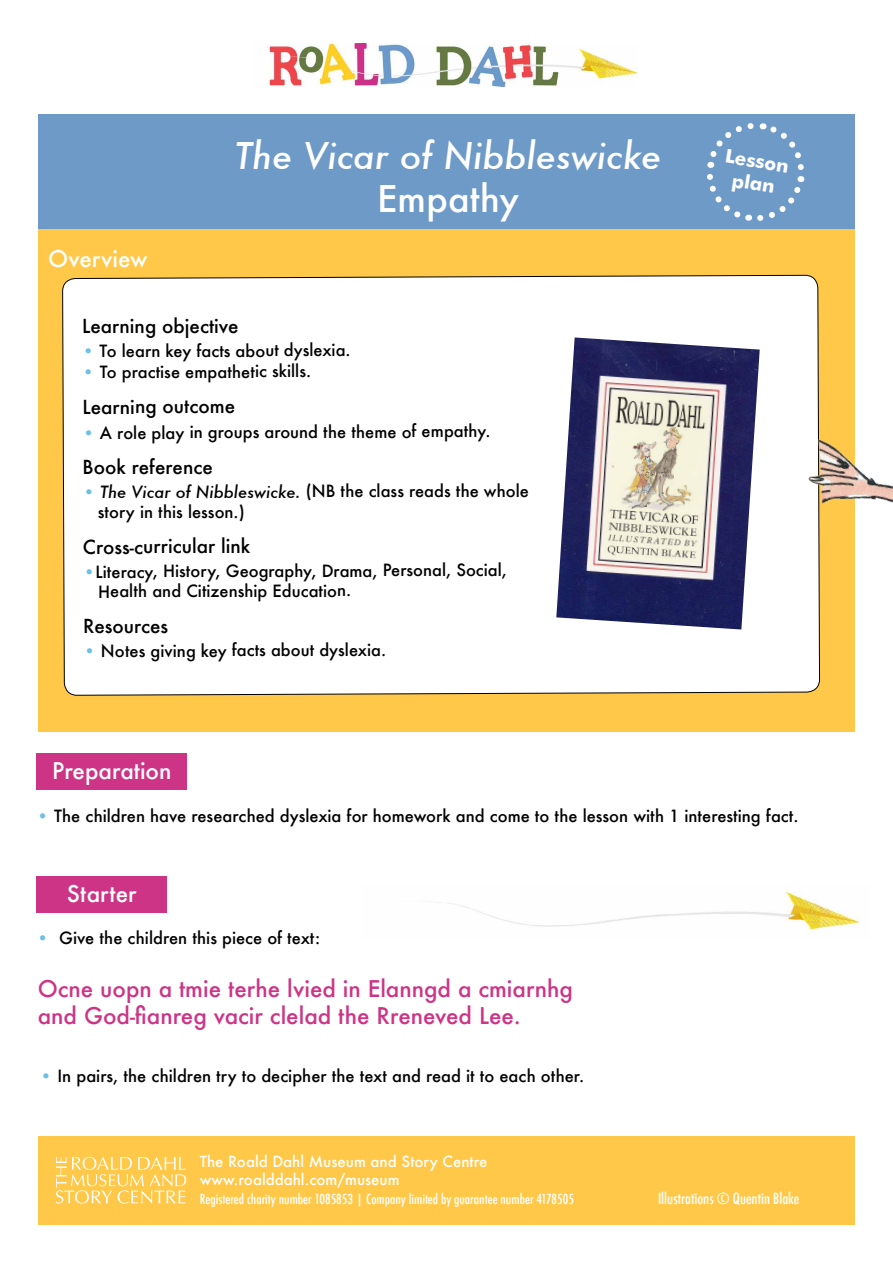
<style>
.page{position:relative;width:893px;height:1263px;background:#fff}
.page>*{position:absolute;margin:0;border:0;box-sizing:border-box;transform-origin:0 0}
.t1{font:italic 500 36px "Futura";color:#fff}
.t2{font:500 36px "Futura";color:#fff}
.t3{font:500 22.5px/27px "Futura";color:#cd3486}
.t4{font:500 22.5px "Futura";color:#fff}
.t5{font:500 18.9px "Futura";letter-spacing:-.005em;color:#000}
.t6{font:700 18.9px/22.6px "Futura BT";color:#fff;text-align:center}
.t7{font:500 16.5px/20.9px "Futura";letter-spacing:-.005em;color:#000}
.t8{font:500 15px/18px "Futura";color:#fff}
.t9{font:500 condensed 15px "Futura";color:#fff}
.t10{font:500 condensed 13.5px "Futura";color:#fff}
.s1{color:#6cc0e7}
.s2{font-style:italic}
</style>
<div class="page">
<div style="left:38px;top:228px;width:817px;height:503px;background:#ffc849"></div>
<svg style="left:62px;top:274px;width:758px;height:639px"></svg>
<div style="left:38px;top:114px;width:817px;height:115px;background:#6e9ac8"></div>
<img style="left:265px;top:43px;width:373px;height:44px">
<img style="left:760px;top:345px;width:133px;height:226px">
<div style="left:38px;top:1136px;width:817px;height:89px;background:#ffc849"></div>
<svg style="left:56px;top:1157px;width:130px;height:46px"></svg>
<svg style="left:707px;top:123px;width:98px;height:98px"></svg>
<img style="left:363px;top:883px;width:496px;height:50px">
<div style="left:37px;top:753px;width:150px;height:37px;background:#cd3486"></div>
<img style="left:556px;top:337px;width:204px;height:292px">
<div style="left:37px;top:876px;width:130px;height:36px;background:#cd3486"></div>
<h2 class="t4" style="left:48px;top:243px;width:101px">Overview</h2>
<h1 class="t1" style="left:235px;top:131px;width:428px">The Vicar of Nibbleswicke</h1>
<h1 class="t2" style="left:377px;top:174px;width:143px">Empathy</h1>
<p class="t5" style="left:82px;top:313px;width:158px">Learning objective</p>
<p class="t7" style="left:82px;top:340px;width:270px"><span class="s1">•</span> To learn key facts about dyslexia.</p>
<p class="t7" style="left:82px;top:361px;width:231px"><span class="s1">•</span> To practise empathetic skills.</p>
<p class="t5" style="left:82px;top:393px;width:154px">Learning outcome</p>
<p class="t7" style="left:82px;top:421px;width:410px"><span class="s1">•</span> A role play in groups around the theme of empathy.</p>
<p class="t5" style="left:83px;top:454px;width:132px">Book reference</p>
<p class="t7" style="left:98px;top:480px;width:433px;text-indent:-15px"><span class="s1">•</span> <span class="s2">The Vicar of Nibbleswicke.</span> (NB the class reads the whole story in this lesson.)</p>
<p class="t5" style="left:83px;top:533px;width:169px">Cross-curricular link</p>
<p class="t7" style="left:98px;top:560px;width:410px;line-height:20.1px;text-indent:-15px"><span class="s1">•</span>Literacy, History, Geography, Drama, Personal, Social,<br>Health and Citizenship Education.</p>
<p class="t5" style="left:83px;top:613px;width:87px">Resources</p>
<p class="t7" style="left:83px;top:640px;width:304px"><span class="s1">•</span> Notes giving key facts about dyslexia.</p>
<h2 class="t4" style="left:52px;top:756px;width:121px">Preparation</h2>
<p class="t6" style="left:727px;top:144px;width:66px;rotate:9deg">Lesson plan</p>
<p class="t7" style="left:37px;top:805px;width:763px"><span class="s1">•</span> The children have researched dyslexia for homework and come to the lesson with 1 interesting fact.</p>
<h2 class="t4" style="left:67px;top:878px;width:71px">Starter</h2>
<p class="t7" style="left:37px;top:928px;width:285px"><span class="s1">•</span> Give the children this piece of text:</p>
<h2 class="t3" style="left:38px;top:975px;width:537px">Ocne uopn a tmie terhe lvied in Elanngd a cmiarnhg and God-fianreg vacir clelad the Rreneved Lee.</h2>
<p class="t7" style="left:40px;top:1065px;width:546px"><span class="s1">•</span> In pairs, the children try to decipher the text and read it to each other.</p>
<p class="t8" style="left:200px;top:1153px;width:289px">The Roald Dahl Museum and Story Centre www.roalddahl.com/museum</p>
<p class="t10" style="left:200px;top:1191px;width:376px">Registered charity number 1085853 | Company limited by guarantee number 4178505</p>
<p class="t9" style="left:658px;top:1189px;width:143px">Illustrations © Quentin Blake</p>
</div>
